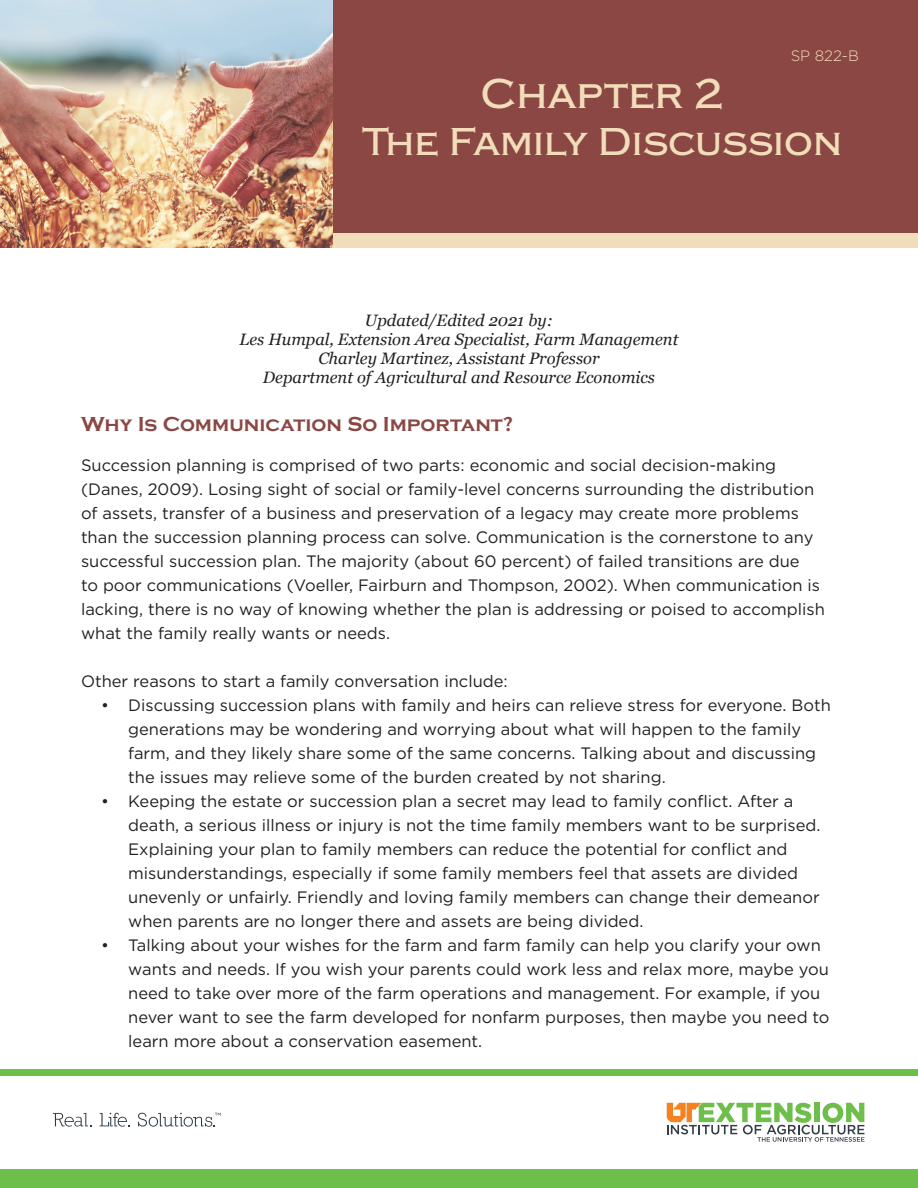
<style>
.page{position:relative;width:918px;height:1188px;background:#fff}
.page>*{position:absolute;margin:0;border:0;box-sizing:border-box;transform-origin:0 0}
.H1__Farmland_Legacy{font:500 43.5px "Copperplate";color:#f2ddba}
.H1__Farmland_Legacy-2{font:500 40.5px "Copperplate";color:#f2ddba}
.Header_2{font:700 21px "Copperplate";color:#8a4744}
.t1{font:16.5px/24px "Gotham";color:#231f20}
.Author_info{font:italic 16.5px "Georgia";color:#231f20}
.t2{font:300 15px "Gotham";color:#f2ddba}
</style>
<div class="page">
<div style="left:0;top:0;width:918px;height:233px;background:#8a4744"></div>
<div style="left:322px;top:233px;width:596px;height:14px;background:#f2ddba"></div>
<img style="left:0;top:0;width:332px;height:247px">
<div style="left:0;top:1170px;width:918px;height:18px;background:#6dbe4b"></div>
<div style="left:0;top:1069px;width:918px;height:7px;background:#6dbe4b"></div>
<svg style="left:53px;top:1113px;width:38px;height:14px"></svg>
<svg style="left:100px;top:1113px;width:30px;height:14px"></svg>
<svg style="left:667px;top:1103px;width:197px;height:39px"></svg>
<svg style="left:138px;top:1113px;width:83px;height:14px"></svg>
<p class="t2" style="left:791px;top:47px;width:70px">SP 822-B</p>
<h1 class="H1__Farmland_Legacy" style="left:480px;top:70px;width:245px">Chapter 2</h1>
<h1 class="H1__Farmland_Legacy-2" style="left:362px;top:119px;width:481px">The Family Discussion</h1>
<p class="Author_info" style="left:365px;top:309px;width:190px">Updated/Edited 2021 by:</p>
<p class="Author_info" style="left:240px;top:328px;width:440px">Les Humpal, Extension Area Specialist, Farm Management</p>
<p class="Author_info" style="left:318px;top:346px;width:283px">Charley Martinez, Assistant Professor</p>
<p class="Author_info" style="left:263px;top:365px;width:394px">Department of Agricultural and Resource Economics</p>
<h2 class="Header_2" style="left:81px;top:412px;width:434px">Why Is Communication So Important?</h2>
<p class="t1" style="left:81px;top:453px;width:745px">Succession planning is comprised of two parts: economic and social decision-making (Danes, 2009). Losing sight of social or family-level concerns surrounding the distribution of assets, transfer of a business and preservation of a legacy may create more problems than the succession planning process can solve. Communication is the cornerstone to any successful succession plan. The majority (about 60 percent) of failed transitions are due<br>to poor communications (Voeller, Fairburn and Thompson, 2002). When communication is lacking, there is no way of knowing whether the plan is addressing or poised to accomplish what the family really wants or needs.</p>
<p class="t1" style="left:81px;top:669px;width:428px">Other reasons to start a family conversation include:</p>
<p class="t1" style="left:128px;top:693px;width:704px;text-indent:-27px">• Discussing succession plans with family and heirs can relieve stress for everyone. Both generations may be wondering and worrying about what will happen to the family farm, and they likely share some of the same concerns. Talking about and discussing the issues may relieve some of the burden created by not sharing.</p>
<p class="t1" style="left:128px;top:789px;width:694px;text-indent:-27px">• Keeping the estate or succession plan a secret may lead to family conflict. After a death, a serious illness or injury is not the time family members want to be surprised.<br>Explaining your plan to family members can reduce the potential for conflict and misunderstandings, especially if some family members feel that assets are divided unevenly or unfairly. Friendly and loving family members can change their demeanor when parents are no longer there and assets are being divided.</p>
<p class="t1" style="left:128px;top:933px;width:703px;text-indent:-27px">• Talking about your wishes for the farm and farm family can help you clarify your own wants and needs. If you wish your parents could work less and relax more, maybe you need to take over more of the farm operations and management. For example, if you never want to see the farm developed for nonfarm purposes, then maybe you need to learn more about a conservation easement.</p>
</div>
